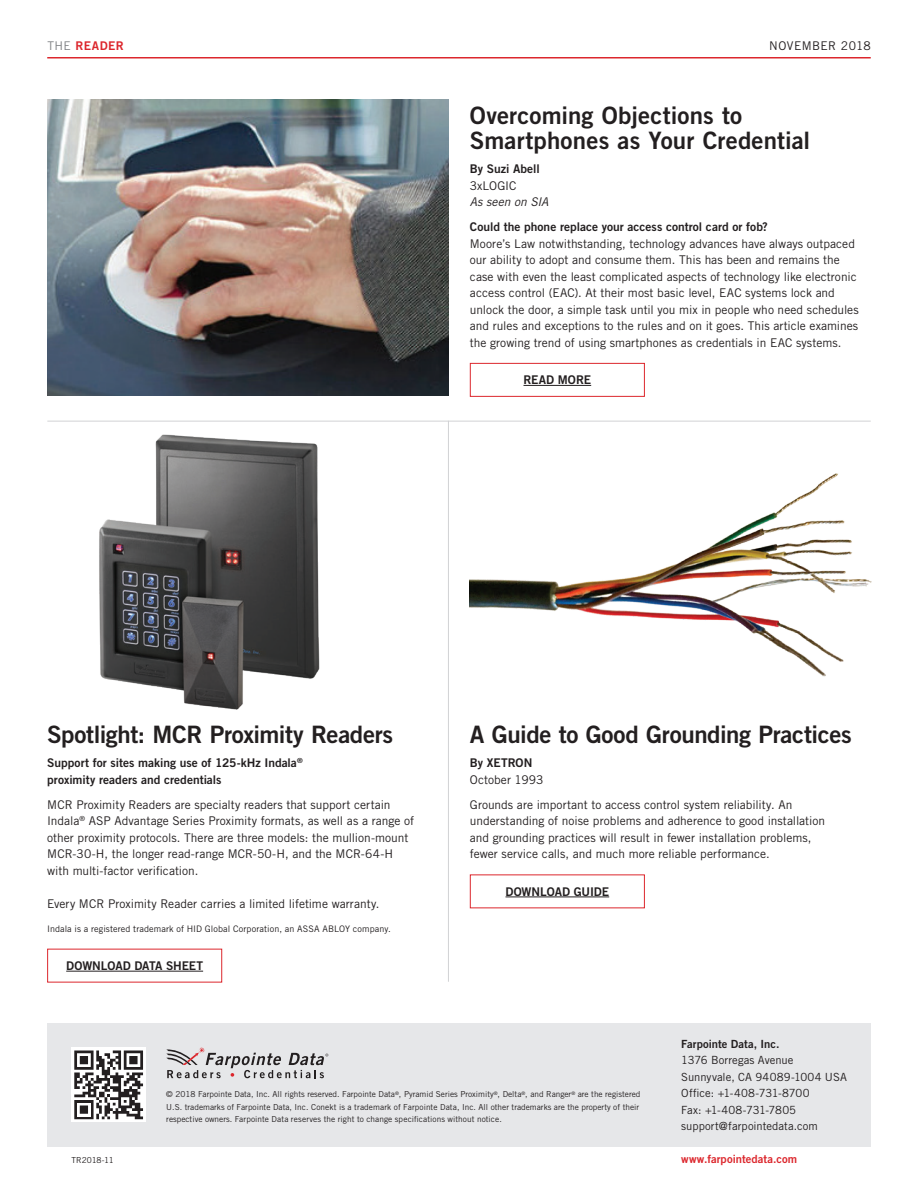
<style>
.page{position:relative;width:918px;height:1188px;background:#fff}
.page>*{position:absolute;margin:0;border:0;box-sizing:border-box;transform-origin:0 0}
.TR-SecondaryHeadline{font:24px/24.8px "Trade Gothic LT Std Bd 2";letter-spacing:-.005em;color:#231f20}
.TR-BodyCopy{font:12px/16.5px "Trade Gothic LT Std";color:#231f20}
.TR-BodyCopy-2{font:12px/16.5px "Trade Gothic LT Std Bd 2";color:#231f20}
.TR-Button{font:12px "Trade Gothic LT Std Bd 2";letter-spacing:-.005em;color:#231f20}
.Running_header_left{font:12px "Trade Gothic LT Std";letter-spacing:.035em;color:#231f20}
.TR-BodyCopy-3{font:italic 12px "Trade Gothic LT Std";color:#231f20}
.Running_header_left-2{font:12px "Trade Gothic LT Std Bd 2";letter-spacing:.04em;color:#dc272d}
.Subheading_12_pt{font:11.25px/16.5px "Trade Gothic LT Std";letter-spacing:.005em;color:#231f20}
.Subheading_12_pt-2{font:11.25px "Trade Gothic LT Std Bd 2";letter-spacing:.005em;color:#dc272d}
.TR-BodyCopy-4{font:9px "Trade Gothic LT Std";letter-spacing:.01em;color:#231f20}
.Marginal_note___capt{font:8.25px/12.3px "Trade Gothic LT Std";color:#231f20}
.s1{font-family:"Trade Gothic LT Std";color:#808285}
.s2{font-family:"Trade Gothic LT Std Bd 2"}
</style>
<div class="page">
<div style="left:47px;top:1023px;width:824px;height:124px;background:#e6e7e9"></div>
<hr style="left:47px;top:57px;width:824px;height:1px;background:#dc272d">
<svg style="left:166px;top:1048px;width:162px;height:30px"></svg>
<div style="left:72px;top:1048px;width:74px;height:74px;background:#fff"></div>
<svg style="left:74px;top:1050px;width:69px;height:69px"></svg>
<hr style="left:66px;top:971px;width:137px;height:1px;background:#231f20">
<hr style="left:505px;top:897px;width:104px;height:1px;background:#231f20">
<hr style="left:524px;top:385px;width:67px;height:1px;background:#231f20">
<div style="left:470px;top:363px;width:175px;height:34px;border:1px solid #dc272d"></div>
<hr style="left:47px;top:421px;width:824px;height:1px;background:#d1d2d4">
<img style="left:99px;top:434px;width:221px;height:276px">
<img style="left:47px;top:100px;width:401px;height:296px">
<hr style="left:448px;top:421px;width:1px;height:561px;background:#d1d2d4">
<img style="left:470px;top:473px;width:402px;height:204px">
<p class="Running_header_left-2" style="left:47px;top:38px;width:78px"><span class="s1">THE</span> READER</p>
<p class="Running_header_left" style="left:769px;top:38px;width:103px">NOVEMBER 2018</p>
<p class="TR-SecondaryHeadline" style="left:470px;top:102px;width:342px">Overcoming Objections to<br>Smartphones as Your Credential</p>
<p class="TR-BodyCopy-2" style="left:470px;top:161px;width:71px">By Suzi Abell</p>
<p class="TR-BodyCopy" style="left:470px;top:177px;width:48px">3xLOGIC</p>
<p class="TR-BodyCopy-3" style="left:470px;top:195px;width:80px">As seen on SIA</p>
<p class="TR-BodyCopy-2" style="left:470px;top:218px;width:300px">Could the phone replace your access control card or fob?</p>
<p class="TR-BodyCopy" style="left:470px;top:235px;width:390px">Moore’s Law notwithstanding, technology advances have always outpaced our ability to adopt and consume them. This has been and remains the case with even the least complicated aspects of technology like electronic access control (EAC). At their most basic level, EAC systems lock and unlock the door, a simple task until you mix in people who need schedules and rules and exceptions to the rules and on it goes. This article examines the growing trend of using smartphones as credentials in EAC systems.</p>
<p class="TR-Button" style="left:524px;top:372px;width:69px">READ MORE</p>
<p class="TR-SecondaryHeadline" style="left:47px;top:721px;width:348px">Spotlight: MCR Proximity Readers</p>
<p class="TR-BodyCopy-2" style="left:47px;top:755px;width:257px">Support for sites making use of 125-kHz Indala<sup>® </sup>proximity readers and credentials</p>
<p class="TR-BodyCopy" style="left:47px;top:796px;width:368px">MCR Proximity Readers are specialty readers that support certain Indala<sup>®</sup> ASP Advantage Series Proximity formats, as well as a range of other proximity protocols. There are three models: the mullion-mount MCR-30-H, the longer read-range MCR-50-H, and the MCR-64-H with multi-factor verification.</p>
<p class="TR-BodyCopy" style="left:47px;top:895px;width:334px">Every MCR Proximity Reader carries a limited lifetime warranty.</p>
<p class="TR-BodyCopy-4" style="left:47px;top:924px;width:345px">Indala is a registered trademark of HID Global Corporation, an ASSA ABLOY company.</p>
<p class="TR-Button" style="left:66px;top:958px;width:138px">DOWNLOAD DATA SHEET</p>
<p class="TR-SecondaryHeadline" style="left:470px;top:721px;width:383px">A Guide to Good Grounding Practices</p>
<p class="TR-BodyCopy-2" style="left:470px;top:755px;width:64px">By XETRON</p>
<p class="TR-BodyCopy" style="left:470px;top:771px;width:75px">October 1993</p>
<p class="TR-BodyCopy" style="left:470px;top:796px;width:357px">Grounds are important to access control system reliability. An understanding of noise problems and adherence to good installation and grounding practices will result in fewer installation problems, fewer service calls, and much more reliable performance.</p>
<p class="TR-Button" style="left:505px;top:884px;width:105px">DOWNLOAD GUIDE</p>
<p class="Marginal_note___capt" style="left:72px;top:1154px;width:44px">TR2018-11</p>
<p class="Marginal_note___capt" style="left:166px;top:1088px;width:476px">© 2018 Farpointe Data, Inc. All rights reserved. Farpointe Data<sup>®</sup>, Pyramid Series Proximity<sup>®</sup>, Delta<sup>®</sup>, and Ranger<sup>®</sup> are the registered<br>U.S. trademarks of Farpointe Data, Inc. Conekt is a trademark of Farpointe Data, Inc. All other trademarks are the property of their respective owners. Farpointe Data reserves the right to change specifications without notice.</p>
<p class="Subheading_12_pt" style="left:681px;top:1035px;width:167px"><span class="s2">Farpointe Data, Inc.<br></span>1376 Borregas Avenue<br>Sunnyvale, CA 94089-1004 USA<br>Office: +1-408-731-8700<br>Fax: +1-408-731-7805 support@farpointedata.com</p>
<p class="Subheading_12_pt-2" style="left:681px;top:1152px;width:117px">www.farpointedata.com</p>
</div>
